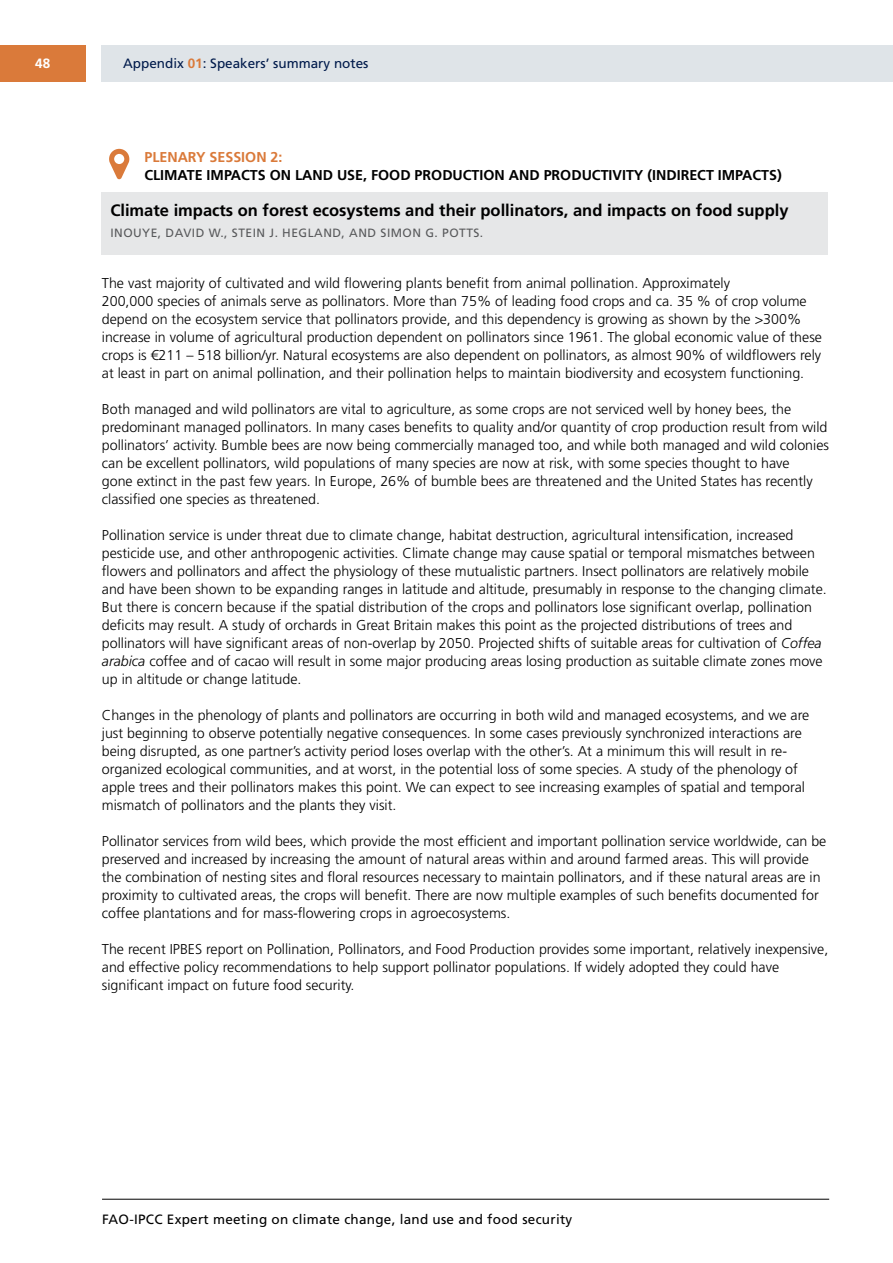
<style>
.page{position:relative;width:893px;height:1263px;background:#fff}
.page>*{position:absolute;margin:0;border:0;box-sizing:border-box;transform-origin:0 0}
.t1{font:700 16.5px "Frutiger LT Std";color:#000}
.t2{font:300 14.25px/18px "Frutiger LT Std";color:#000}
.t3{font:700 14.25px "Frutiger LT Std";color:#000}
.t4{font:700 14.25px "Frutiger LT Std";color:#da7a3a}
.t5{font:13.5px "Frutiger LT Std";letter-spacing:.02em;color:#000}
.t6{font:13.5px "Frutiger LT Std";color:#001a4b}
.t7{font:700 13.5px "Frutiger LT Std";color:#fff}
.t8{font:12px "Frutiger LT Std";letter-spacing:.04em;color:#58595b}
.s1{font-weight:700;color:#da7a3a}
.s2{font-style:italic}
</style>
<div class="page">
<div style="left:0;top:45px;width:86px;height:36px;background:#da7a3a"></div>
<div style="left:102px;top:45px;width:791px;height:36px;background:#dfe4e8"></div>
<hr style="left:102px;top:1199px;width:727px;height:1px;background:#000">
<div style="left:101px;top:192px;width:727px;height:63px;background:#e6e7e8"></div>
<svg style="left:109px;top:149px;width:20px;height:30px"></svg>
<p class="t7" style="left:35px;top:56px;width:17px">48</p>
<p class="t6" style="left:123px;top:56px;width:247px">Appendix <span class="s1">01</span>: Speakers’ summary notes</p>
<p class="t4" style="left:144px;top:149px;width:140px">PLENARY SESSION 2:</p>
<p class="t3" style="left:144px;top:167px;width:639px">CLIMATE IMPACTS ON LAND USE, FOOD PRODUCTION AND PRODUCTIVITY (INDIRECT IMPACTS)</p>
<p class="t1" style="left:110px;top:201px;width:680px">Climate impacts on forest ecosystems and their pollinators, and impacts on food supply</p>
<p class="t8" style="left:110px;top:226px;width:374px">INOUYE, DAVID W., STEIN J. HEGLAND, AND SIMON G. POTTS.</p>
<p class="t2" style="left:102px;top:274px;width:722px">The vast majority of cultivated and wild flowering plants benefit from animal pollination. Approximately<br>200,000 species of animals serve as pollinators. More than 75% of leading food crops and ca. 35 % of crop volume depend on the ecosystem service that pollinators provide, and this dependency is growing as shown by the &gt;300% increase in volume of agricultural production dependent on pollinators since 1961. The global economic value of these crops is €211 – 518 billion/yr. Natural ecosystems are also dependent on pollinators, as almost 90% of wildflowers rely at least in part on animal pollination, and their pollination helps to maintain biodiversity and ecosystem functioning.</p>
<p class="t2" style="left:102px;top:400px;width:729px">Both managed and wild pollinators are vital to agriculture, as some crops are not serviced well by honey bees, the predominant managed pollinators. In many cases benefits to quality and/or quantity of crop production result from wild pollinators’ activity. Bumble bees are now being commercially managed too, and while both managed and wild colonies can be excellent pollinators, wild populations of many species are now at risk, with some species thought to have<br>gone extinct in the past few years. In Europe, 26% of bumble bees are threatened and the United States has recently classified one species as threatened.</p>
<p class="t2" style="left:102px;top:526px;width:726px">Pollination service is under threat due to climate change, habitat destruction, agricultural intensification, increased pesticide use, and other anthropogenic activities. Climate change may cause spatial or temporal mismatches between flowers and pollinators and affect the physiology of these mutualistic partners. Insect pollinators are relatively mobile and have been shown to be expanding ranges in latitude and altitude, presumably in response to the changing climate.<br>But there is concern because if the spatial distribution of the crops and pollinators lose significant overlap, pollination deficits may result. A study of orchards in Great Britain makes this point as the projected distributions of trees and pollinators will have significant areas of non-overlap by 2050. Projected shifts of suitable areas for cultivation of <span class="s2">Coffea arabica</span> coffee and of cacao will result in some major producing areas losing production as suitable climate zones move up in altitude or change latitude.</p>
<p class="t2" style="left:102px;top:706px;width:709px">Changes in the phenology of plants and pollinators are occurring in both wild and managed ecosystems, and we are just beginning to observe potentially negative consequences. In some cases previously synchronized interactions are being disrupted, as one partner’s activity period loses overlap with the other’s. At a minimum this will result in re&shy;organized ecological communities, and at worst, in the potential loss of some species. A study of the phenology of apple trees and their pollinators makes this point. We can expect to see increasing examples of spatial and temporal mismatch of pollinators and the plants they visit.</p>
<p class="t2" style="left:102px;top:832px;width:726px">Pollinator services from wild bees, which provide the most efficient and important pollination service worldwide, can be preserved and increased by increasing the amount of natural areas within and around farmed areas. This will provide the combination of nesting sites and floral resources necessary to maintain pollinators, and if these natural areas are in proximity to cultivated areas, the crops will benefit. There are now multiple examples of such benefits documented for coffee plantations and for mass-flowering crops in agroecosystems.</p>
<p class="t2" style="left:102px;top:940px;width:728px">The recent IPBES report on Pollination, Pollinators, and Food Production provides some important, relatively inexpensive, and effective policy recommendations to help support pollinator populations. If widely adopted they could have significant impact on future food security.</p>
<p class="t5" style="left:102px;top:1211px;width:472px">FAO-IPCC Expert meeting on climate change, land use and food security</p>
</div>
